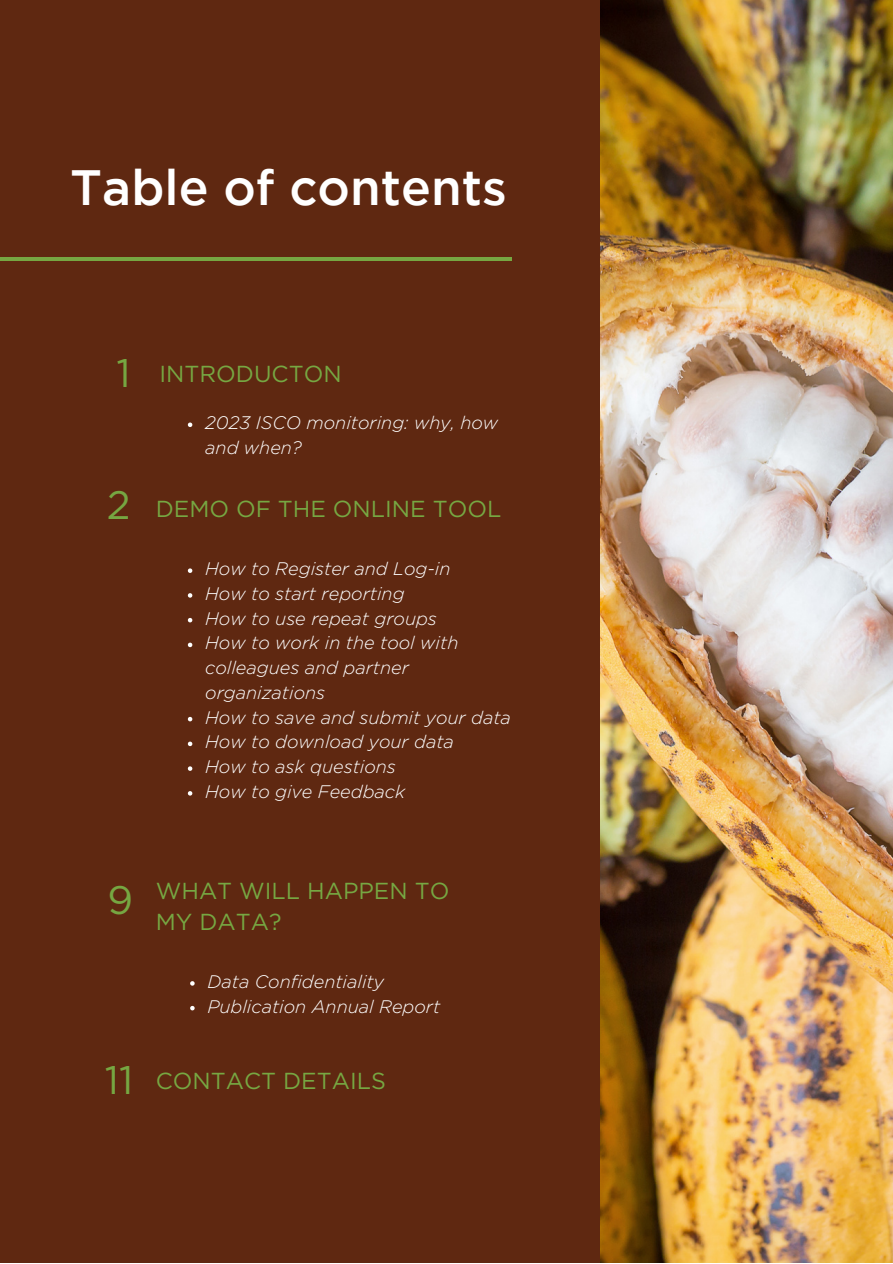
<style>
.page{position:relative;width:893px;height:1264px;background:#fff}
.page>*{position:absolute;margin:0;border:0;box-sizing:border-box;transform-origin:0 0}
.t1{font:500 49.5px "Gotham";color:#fff}
.t2{font:39.6px "Gotham";color:#76a742}
.t3{font:23.1px/31.5px "Gotham";color:#76a742}
.t4{font:italic 300 18.15px/24.8px "Gotham";color:#fff}
.s1{font-size:39.6px}
</style>
<div class="page">
<div style="left:0;top:0;width:892px;height:1262px;background:#5f2811"></div>
<img style="left:600px;top:0;width:292px;height:1262px">
<svg style="left:188px;top:422px;width:4px;height:5px"></svg>
<hr style="left:0;top:257px;width:511px;height:3px;background:#76a742">
<svg style="left:188px;top:568px;width:4px;height:5px"></svg>
<svg style="left:188px;top:593px;width:4px;height:4px"></svg>
<svg style="left:188px;top:618px;width:4px;height:4px"></svg>
<svg style="left:188px;top:642px;width:4px;height:5px"></svg>
<svg style="left:188px;top:717px;width:4px;height:4px"></svg>
<svg style="left:188px;top:741px;width:4px;height:5px"></svg>
<svg style="left:188px;top:766px;width:4px;height:4px"></svg>
<svg style="left:188px;top:791px;width:4px;height:4px"></svg>
<svg style="left:190px;top:981px;width:5px;height:4px"></svg>
<svg style="left:190px;top:1005px;width:5px;height:5px"></svg>
<h1 class="t1" style="left:70px;top:169px;width:438px">Table of contents</h1>
<h2 class="t2" style="left:116px;top:355px;width:16px">1</h2>
<h2 class="t2" style="left:107px;top:487px;width:25px">2</h2>
<p class="t3" style="left:159px;top:359px;width:184px">INTRODUCTON</p>
<p class="t4" style="left:205px;top:411px;width:294px">2023 ISCO monitoring: why, how and when?</p>
<p class="t3" style="left:156px;top:495px;width:347px">DEMO OF THE ONLINE TOOL</p>
<p class="t4" style="left:205px;top:557px;width:307px">How to Register and Log-in<br>How to start reporting<br>How to use repeat groups<br>How to work in the tool with colleagues and partner organizations<br>How to save and submit your data<br>How to download your data<br>How to ask questions<br>How to give Feedback</p>
<h2 class="t2" style="left:108px;top:882px;width:27px">9</h2>
<p class="t3" style="left:156px;top:876px;width:295px">WHAT WILL HAPPEN TO<br>MY DATA?</p>
<p class="t4" style="left:207px;top:970px;width:234px">Data Confidentiality<br>Publication Annual Report</p>
<p class="t3" style="left:105px;top:1065px;width:282px"><span class="s1">11</span> CONTACT DETAILS</p>
</div>
